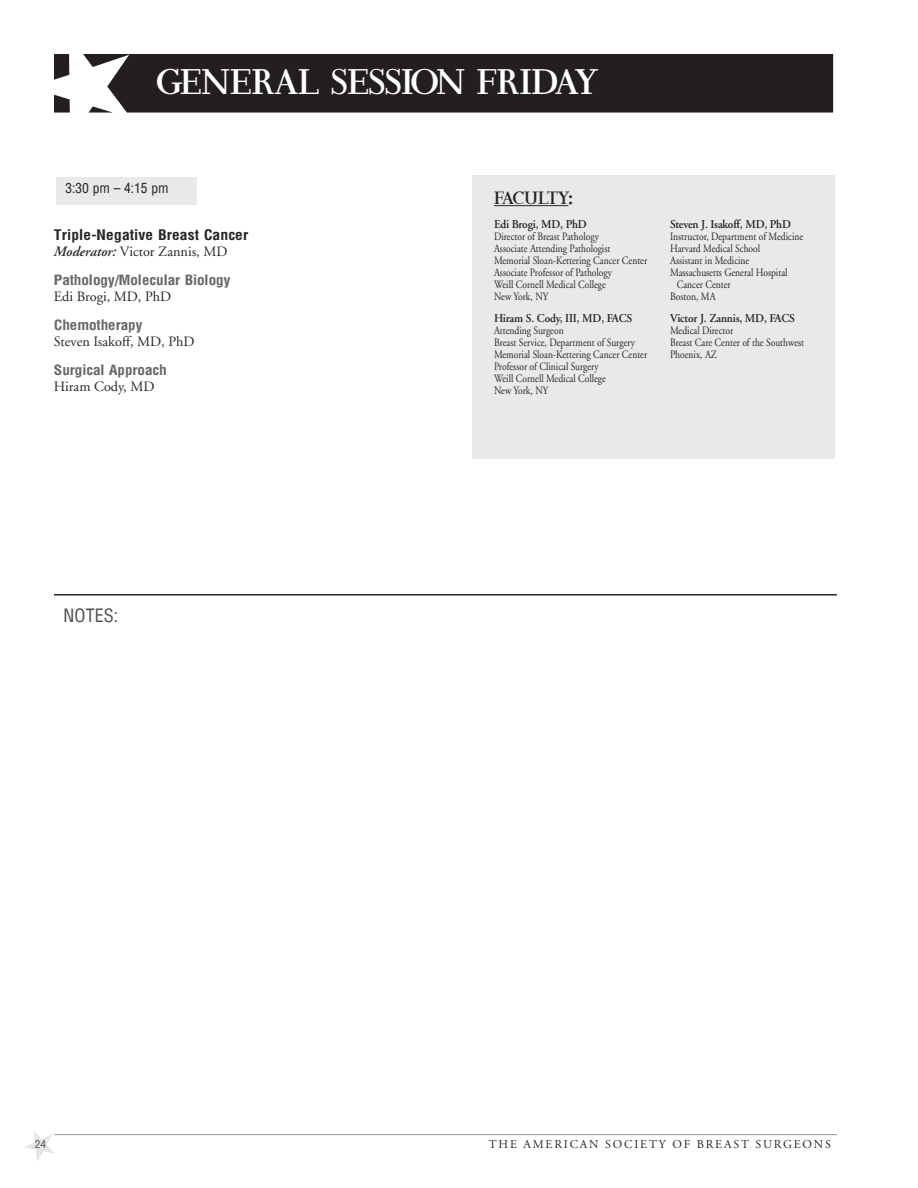
<style>
.page{position:relative;width:918px;height:1188px;background:#fff}
.page>*{position:absolute;margin:0;border:0;box-sizing:border-box;transform-origin:0 0}
.t1{font:700 42px "Mayberry";color:#fff}
.t2{font:700 21px "Mayberry";letter-spacing:-.03em;color:#272627}
.t3{font:18px "Arena Condensed";color:#525152}
.t4{font:14.25px "Adobe Garamond";color:#272627}
.t5{font:700 14.25px "Arena Condensed";color:#272627;scale:1.1 1}
.t6{font:700 13.8px "Arena Condensed";letter-spacing:-.01em;color:#686768;scale:1.1 1}
.t7{font:13.5px "Arena Condensed";letter-spacing:-.01em;color:#272627}
.t8{font:600 12px "Adobe Garamond";letter-spacing:-.015em;color:#272627;scale:.95 1}
.t9{font:12px "Adobe Garamond";letter-spacing:.15em;color:#272627}
.t10{font:11.25px/12px "Adobe Garamond";color:#272627;scale:.85 1}
.t11{font:10.5px "Arena Condensed";color:#5d5c5d;scale:1.08 1}
.s1{font-weight:600;font-style:italic}
</style>
<div class="page">
<hr style="left:54px;top:1134px;width:783px;height:1px;background:#939393">
<svg style="left:25px;top:1131px;width:30px;height:30px"></svg>
<svg style="left:54px;top:54px;width:15px;height:26px"></svg>
<svg style="left:54px;top:95px;width:16px;height:18px"></svg>
<div style="left:83px;top:54px;width:750px;height:59px;background:#231f20"></div>
<div style="left:472px;top:175px;width:363px;height:284px;background:#e9e9e9"></div>
<hr style="left:54px;top:594px;width:783px;height:2px;background:#272627">
<div style="left:56px;top:177px;width:140px;height:28px;background:#e9e9e9"></div>
<hr style="left:494px;top:205px;width:74px;height:1px;background:#272627">
<h1 class="t1" style="left:156px;top:66px;width:444px">GENERAL SESSION FRIDAY</h1>
<p class="t7" style="left:66px;top:183px;width:105px">3:30 pm – 4:15 pm</p>
<p class="t5" style="left:54px;top:229px;width:178px">Triple-Negative Breast Cancer</p>
<p class="t4" style="left:54px;top:246px;width:175px"><span class="s1">Moderator:</span> Victor Zannis, MD</p>
<p class="t6" style="left:54px;top:275px;width:162px">Pathology/Molecular Biology</p>
<p class="t4" style="left:54px;top:291px;width:119px">Edi Brogi, MD, PhD</p>
<p class="t6" style="left:54px;top:320px;width:82px">Chemotherapy</p>
<p class="t4" style="left:54px;top:336px;width:142px">Steven Isakoff, MD, PhD</p>
<p class="t6" style="left:54px;top:365px;width:104px">Surgical Approach</p>
<p class="t4" style="left:54px;top:381px;width:102px">Hiram Cody, MD</p>
<h2 class="t2" style="left:494px;top:190px;width:80px">FACULTY:</h2>
<p class="t8" style="left:494px;top:219px;width:99px">Edi Brogi, MD, PhD</p>
<p class="t10" style="left:494px;top:231px;width:182px">Director of Breast Pathology<br>Associate Attending Pathologist<br>Memorial Sloan-Kettering Cancer Center<br>Associate Professor of Pathology<br>Weill Cornell Medical College<br>New York, NY</p>
<p class="t8" style="left:494px;top:313px;width:147px">Hiram S. Cody, III, MD, FACS</p>
<p class="t10" style="left:494px;top:325px;width:182px">Attending Surgeon<br>Breast Service, Department of Surgery<br>Memorial Sloan-Kettering Cancer Center<br>Professor of Clinical Surgery<br>Weill Cornell Medical College<br>New York, NY</p>
<p class="t8" style="left:670px;top:219px;width:129px">Steven J. Isakoff, MD, PhD</p>
<p class="t10" style="left:670px;top:231px;width:158px">Instructor, Department of Medicine</p>
<p class="t10" style="left:670px;top:243px;width:108px">Harvard Medical School</p>
<p class="t10" style="left:670px;top:255px;width:95px">Assistant in Medicine</p>
<p class="t10" style="left:670px;top:267px;width:140px">Massachusetts General Hospital</p>
<p class="t10" style="left:677px;top:279px;width:65px">Cancer Center</p>
<p class="t10" style="left:670px;top:291px;width:55px">Boston, MA</p>
<p class="t8" style="left:670px;top:313px;width:133px">Victor J. Zannis, MD, FACS</p>
<p class="t10" style="left:670px;top:325px;width:159px">Medical Director<br>Breast Care Center of the Southwest<br>Phoenix, AZ</p>
<h3 class="t3" style="left:64px;top:609px;width:56px">NOTES:</h3>
<p class="t11" style="left:35px;top:1140px;width:12px">24</p>
<p class="t9" style="left:489px;top:1139px;width:344px">THE AMERICAN SOCIETY OF BREAST SURGEONS</p>
</div>
